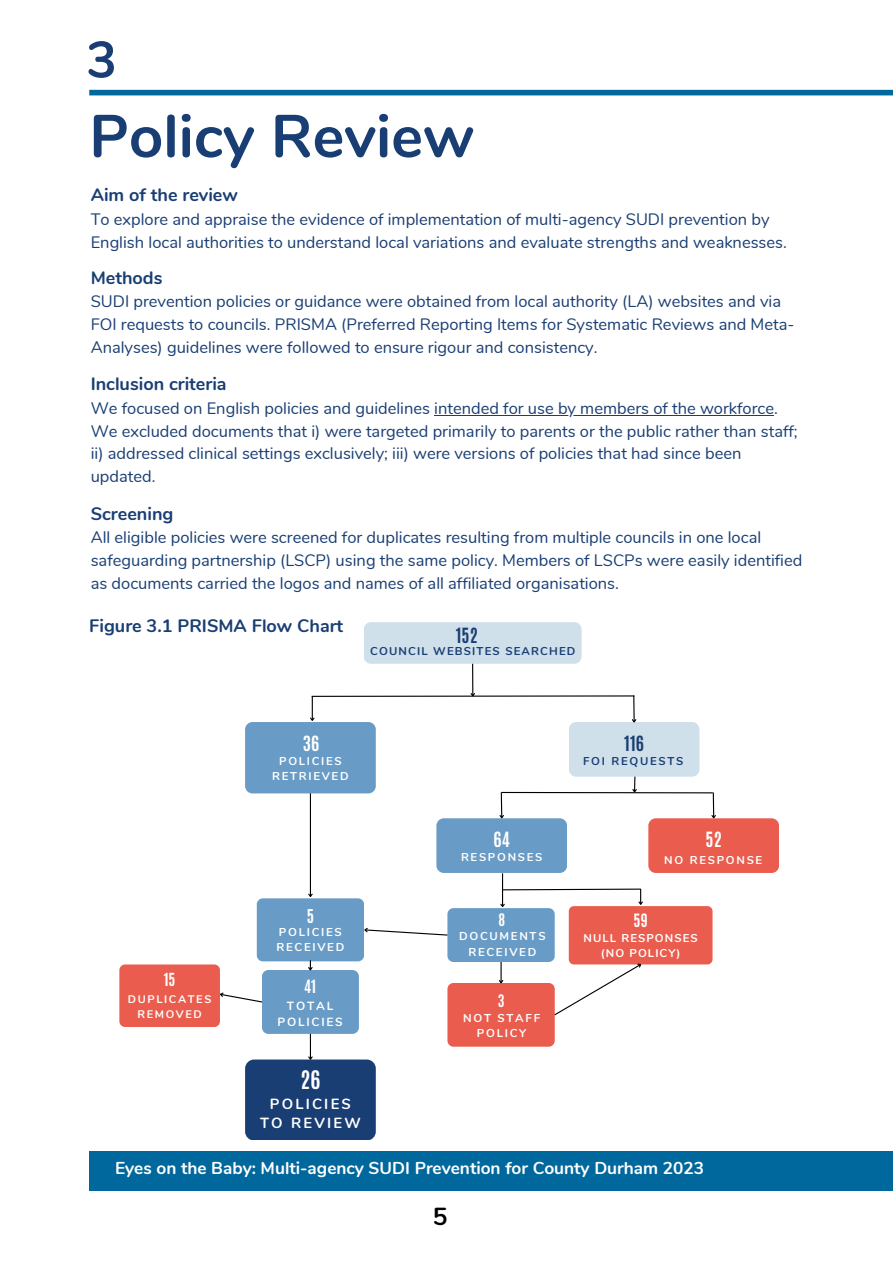
<style>
.page{position:relative;width:893px;height:1264px;background:#fff}
.page>*{position:absolute;margin:0;border:0;box-sizing:border-box;transform-origin:0 0}
.t1{font:700 60px "Nunito";color:#193e73}
.t2{font:700 51px "Nunito";color:#193e73}
.t3{font:700 24.6px "Nunito";color:#000}
.t4{font:700 21.3px "Antonio";color:#fff}
.t5{font:700 18px "Nunito";color:#193e73}
.t6{font:700 17.55px "Antonio";color:#193e73}
.t7{font:700 17.55px "Antonio";color:#fff}
.t8{font:700 17.25px "Nunito";color:#fff}
.t9{font:16.5px/22.8px "Nunito";color:#193e73}
.t10{font:700 15.9px "Antonio";color:#fff}
.t11{font:700 15.3px "Antonio";color:#fff}
.t12{font:700 15px "Antonio";color:#fff}
.t13{font:700 14.7px/19.8px "Nunito";letter-spacing:.15em;color:#fff;text-align:center}
.t14{font:700 14.4px "Antonio";color:#fff}
.t15{font:700 11.85px/15.8px "Nunito";letter-spacing:.15em;color:#fff;text-align:center}
.t16{font:700 11.4px/15.3px "Nunito";letter-spacing:.15em;color:#fff;text-align:center}
.t17{font:700 11.4px "Nunito";letter-spacing:.105em;color:#193e73}
.t18{font:700 11.4px/15.1px "Nunito";letter-spacing:.095em;color:#fff;text-align:center}
.t19{font:700 11.4px "Nunito";letter-spacing:.15em;color:#193e73}
.t20{font:700 10.95px/14.7px "Nunito";letter-spacing:.15em;color:#fff;text-align:center}
</style>
<div class="page">
<div style="left:89px;top:90px;width:803px;height:5px;background:#00689d"></div>
<hr style="left:434px;top:415px;width:340px;height:1px;background:#193e73">
<div style="left:363px;top:622px;width:218px;height:41px;background:#cfe0eb;border-radius:7px"></div>
<hr style="left:310px;top:776px;width:1px;height:120px;background:#000">
<svg style="left:308px;top:892px;width:5px;height:5px"></svg>
<div style="left:245px;top:722px;width:130px;height:71px;background:#689bc6;border-radius:7px"></div>
<div style="left:648px;top:818px;width:130px;height:54px;background:#ea5d4e;border-radius:7px"></div>
<div style="left:436px;top:818px;width:131px;height:54px;background:#689bc6;border-radius:7px"></div>
<div style="left:568px;top:722px;width:131px;height:54px;background:#cfe0eb;border-radius:7px"></div>
<hr style="left:311px;top:695px;width:323px;height:2px;background:#000">
<hr style="left:501px;top:792px;width:211px;height:1px;background:#000">
<hr style="left:500px;top:792px;width:2px;height:25px;background:#000">
<svg style="left:498px;top:813px;width:7px;height:6px"></svg>
<hr style="left:712px;top:792px;width:2px;height:25px;background:#000">
<svg style="left:710px;top:814px;width:7px;height:5px"></svg>
<div style="left:568px;top:906px;width:144px;height:58px;background:#ea5d4e;border-radius:5px"></div>
<div style="left:447px;top:908px;width:107px;height:54px;background:#689bc6;border-radius:6px"></div>
<div style="left:257px;top:898px;width:107px;height:63px;background:#689bc6;border-radius:6px"></div>
<div style="left:447px;top:982px;width:107px;height:64px;background:#ea5d4e;border-radius:6px"></div>
<svg style="left:553px;top:960px;width:91px;height:56px"></svg>
<svg style="left:364px;top:926px;width:84px;height:10px"></svg>
<hr style="left:502px;top:873px;width:1px;height:33px;background:#000">
<div style="left:262px;top:970px;width:97px;height:63px;background:#689bc6;border-radius:6px"></div>
<svg style="left:307px;top:960px;width:6px;height:11px"></svg>
<svg style="left:220px;top:992px;width:42px;height:11px"></svg>
<div style="left:119px;top:964px;width:101px;height:63px;background:#ea5d4e;border-radius:6px"></div>
<div style="left:245px;top:1059px;width:130px;height:81px;background:#193e73;border-radius:9px"></div>
<hr style="left:472px;top:663px;width:1px;height:33px;background:#000">
<svg style="left:469px;top:692px;width:7px;height:5px"></svg>
<svg style="left:307px;top:1033px;width:7px;height:27px"></svg>
<svg style="left:500px;top:888px;width:144px;height:20px"></svg>
<svg style="left:310px;top:696px;width:5px;height:25px"></svg>
<svg style="left:630px;top:695px;width:7px;height:28px"></svg>
<svg style="left:631px;top:776px;width:7px;height:17px"></svg>
<svg style="left:498px;top:962px;width:6px;height:22px"></svg>
<div style="left:89px;top:1150px;width:803px;height:40px;background:#00689d"></div>
<p class="t2" style="left:86px;top:26px;width:32px">3</p>
<p class="t1" style="left:89px;top:96px;width:386px">Policy Review</p>
<p class="t5" style="left:91px;top:183px;width:149px">Aim of the review</p>
<p class="t9" style="left:91px;top:208px;width:697px">To explore and appraise the evidence of implementation of multi-agency SUDI prevention by<br>English local authorities to understand local variations and evaluate strengths and weaknesses.</p>
<p class="t5" style="left:91px;top:266px;width:73px">Methods</p>
<p class="t9" style="left:91px;top:290px;width:705px">SUDI prevention policies or guidance were obtained from local authority (LA) websites and via<br>FOI requests to councils. PRISMA (Preferred Reporting Items for Systematic Reviews and Meta-<br>Analyses) guidelines were followed to ensure rigour and consistency.</p>
<p class="t5" style="left:91px;top:372px;width:137px">Inclusion criteria</p>
<p class="t9" style="left:91px;top:397px;width:708px">We focused on English policies and guidelines intended for use by members of the workforce.<br>We excluded documents that i) were targeted primarily to parents or the public rather than staff; ii) addressed clinical settings exclusively; iii) were versions of policies that had since been updated.</p>
<p class="t5" style="left:91px;top:501px;width:84px">Screening</p>
<p class="t9" style="left:91px;top:526px;width:713px">All eligible policies were screened for duplicates resulting from multiple councils in one local safeguarding partnership (LSCP) using the same policy. Members of LSCPs were easily identified as documents carried the logos and names of all affiliated organisations.</p>
<p class="t5" style="left:89px;top:614px;width:255px">Figure 3.1 PRISMA Flow Chart</p>
<p class="t6" style="left:456px;top:622px;width:24px">152</p>
<p class="t17" style="left:370px;top:643px;width:207px">COUNCIL WEBSITES SEARCHED</p>
<p class="t12" style="left:164px;top:969px;width:13px">15</p>
<p class="t20" style="left:128px;top:992px;width:85px">DUPLICATES<br>REMOVED</p>
<p class="t7" style="left:303px;top:730px;width:18px">36</p>
<p class="t16" style="left:272px;top:753px;width:78px">POLICIES<br>RETRIEVED</p>
<p class="t10" style="left:307px;top:904px;width:9px">5</p>
<p class="t16" style="left:276px;top:924px;width:69px;text-align:left">POLICIES<br>RECEIVED</p>
<p class="t11" style="left:304px;top:975px;width:14px">41</p>
<p class="t15" style="left:277px;top:998px;width:67px">TOTAL<br>POLICIES</p>
<p class="t7" style="left:493px;top:827px;width:18px">64</p>
<p class="t16" style="left:461px;top:849px;width:83px">RESPONSES</p>
<p class="t14" style="left:498px;top:909px;width:8px">8</p>
<p class="t16" style="left:459px;top:929px;width:88px">DOCUMENTS<br>RECEIVED</p>
<p class="t14" style="left:497px;top:990px;width:8px">3</p>
<p class="t16" style="left:463px;top:1010px;width:78px">NOT STAFF<br>POLICY</p>
<p class="t6" style="left:624px;top:730px;width:21px">116</p>
<p class="t19" style="left:583px;top:753px;width:102px">FOI REQUESTS</p>
<p class="t7" style="left:705px;top:827px;width:18px">52</p>
<p class="t16" style="left:664px;top:852px;width:99px">NO RESPONSE</p>
<p class="t11" style="left:633px;top:909px;width:16px">59</p>
<p class="t18" style="left:583px;top:930px;width:116px">NULL RESPONSES (NO POLICY)</p>
<p class="t4" style="left:300px;top:1064px;width:21px">26</p>
<p class="t13" style="left:260px;top:1093px;width:102px">POLICIES<br>TO REVIEW</p>
<p class="t8" style="left:115px;top:1156px;width:590px">Eyes on the Baby: Multi-agency SUDI Prevention for County Durham 2023</p>
<p class="t3" style="left:433px;top:1200px;width:16px">5</p>
</div>
